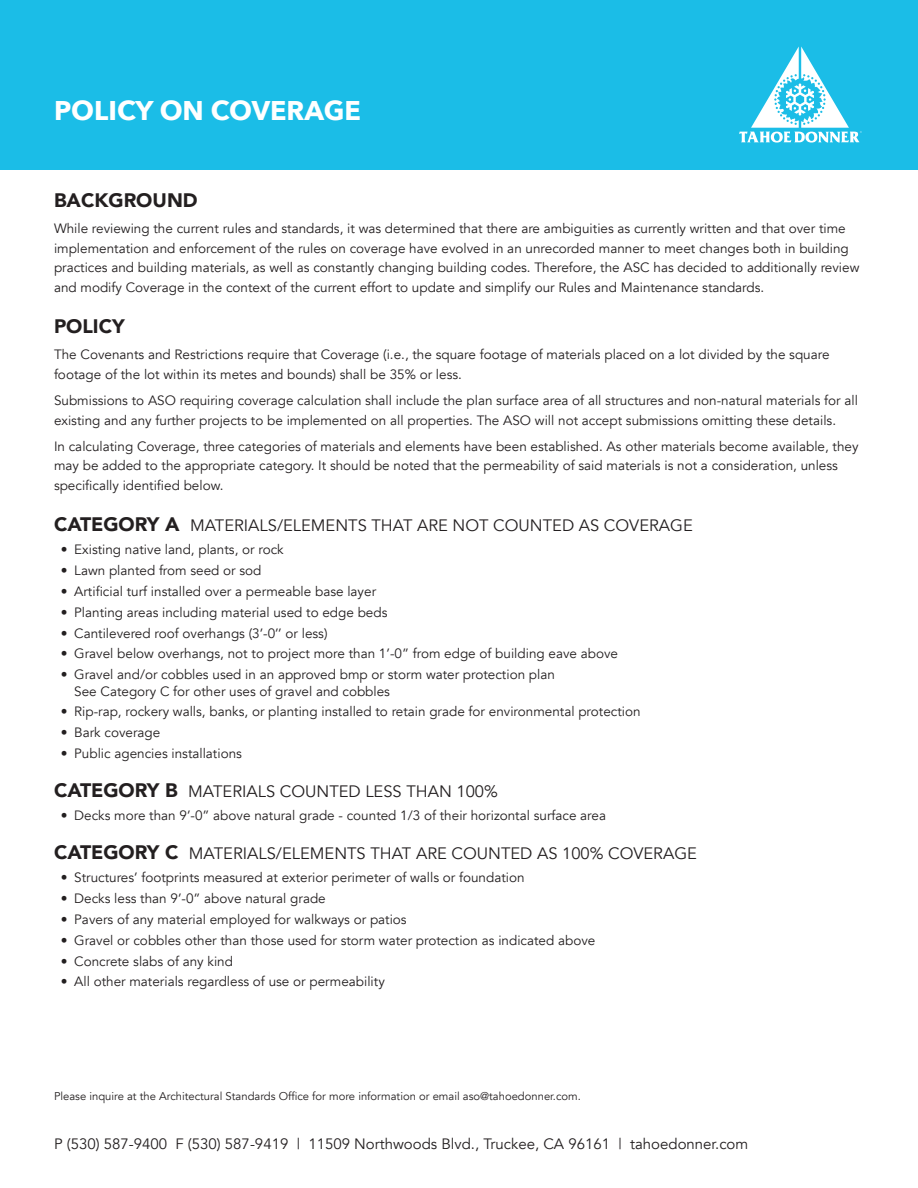
<style>
.page{position:relative;width:918px;height:1188px;background:#fff}
.page>*{position:absolute;margin:0;border:0;box-sizing:border-box;transform-origin:0 0}
.t1{font:700 27px "Avenir Next";color:#fff}
.t2{font:900 19.5px "Avenir";color:#231f20}
.t3{font:16.5px "Avenir";color:#231f20}
.t4{font:15px "Avenir";color:#231f20}
.t5{font:13.5px/19.5px "Avenir";color:#231f20}
.t6{font:11.25px "Avenir";color:#231f20}
.s1{font-weight:900;font-size:19.5px}
</style>
<div class="page">
<div style="left:0;top:0;width:918px;height:170px;background:#1bbde7"></div>
<svg style="left:739px;top:47px;width:123px;height:96px"></svg>
<p class="t1" style="left:54px;top:87px;width:308px">POLICY ON COVERAGE</p>
<p class="t2" style="left:54px;top:184px;width:145px">BACKGROUND</p>
<p class="t5" style="left:54px;top:219px;width:807px">While reviewing the current rules and standards, it was determined that there are ambiguities as currently written and that over time implementation and enforcement of the rules on coverage have evolved in an unrecorded manner to meet changes both in building practices and building materials, as well as constantly changing building codes. Therefore, the ASC has decided to additionally review and modify Coverage in the context of the current effort to update and simplify our Rules and Maintenance standards.</p>
<p class="t2" style="left:54px;top:310px;width:72px">POLICY</p>
<p class="t5" style="left:54px;top:345px;width:777px">The Covenants and Restrictions require that Coverage (i.e., the square footage of materials placed on a lot divided by the square footage of the lot within its metes and bounds) shall be 35% or less.</p>
<p class="t5" style="left:54px;top:391px;width:805px">Submissions to ASO requiring coverage calculation shall include the plan surface area of all structures and non-natural materials for all existing and any further projects to be implemented on all properties. The ASO will not accept submissions omitting these details.</p>
<p class="t5" style="left:54px;top:437px;width:806px">In calculating Coverage, three categories of materials and elements have been established. As other materials become available, they may be added to the appropriate category. It should be noted that the permeability of said materials is not a consideration, unless specifically identified below.</p>
<p class="t3" style="left:54px;top:515px;width:640px"><span class="s1">CATEGORY A</span> MATERIALS/ELEMENTS THAT ARE NOT COUNTED AS COVERAGE</p>
<p class="t5" style="left:61px;top:540px;width:224px">• Existing native land, plants, or rock</p>
<p class="t5" style="left:61px;top:561px;width:202px">• Lawn planted from seed or sod</p>
<p class="t5" style="left:61px;top:582px;width:317px">• Artificial turf installed over a permeable base layer</p>
<p class="t5" style="left:61px;top:603px;width:328px">• Planting areas including material used to edge beds</p>
<p class="t5" style="left:61px;top:623px;width:268px">• Cantilevered roof overhangs (3’-0’’ or less)</p>
<p class="t5" style="left:61px;top:644px;width:559px">• Gravel below overhangs, not to project more than 1’-0” from edge of building eave above</p>
<p class="t5" style="left:74px;top:667px;width:482px;line-height:16.5px;text-indent:-14px">• Gravel and/or cobbles used in an approved bmp or storm water protection plan<br>See Category C for other uses of gravel and cobbles</p>
<p class="t5" style="left:61px;top:702px;width:581px">• Rip-rap, rockery walls, banks, or planting installed to retain grade for environmental protection</p>
<p class="t5" style="left:61px;top:723px;width:101px">• Bark coverage</p>
<p class="t5" style="left:61px;top:744px;width:183px">• Public agencies installations</p>
<p class="t3" style="left:54px;top:781px;width:445px"><span class="s1">CATEGORY B</span> MATERIALS COUNTED LESS THAN 100%</p>
<p class="t5" style="left:61px;top:806px;width:547px">• Decks more than 9’-0” above natural grade - counted 1/3 of their horizontal surface area</p>
<p class="t3" style="left:54px;top:844px;width:645px"><span class="s1">CATEGORY C</span> MATERIALS/ELEMENTS THAT ARE COUNTED AS 100% COVERAGE</p>
<p class="t5" style="left:61px;top:868px;width:465px">• Structures’ footprints measured at exterior perimeter of walls or foundation</p>
<p class="t5" style="left:61px;top:889px;width:267px">• Decks less than 9’-0” above natural grade</p>
<p class="t5" style="left:61px;top:910px;width:347px">• Pavers of any material employed for walkways or patios</p>
<p class="t5" style="left:61px;top:931px;width:536px">• Gravel or cobbles other than those used for storm water protection as indicated above</p>
<p class="t5" style="left:61px;top:951px;width:174px">• Concrete slabs of any kind</p>
<p class="t5" style="left:61px;top:972px;width:326px">• All other materials regardless of use or permeability</p>
<p class="t6" style="left:54px;top:1090px;width:528px">Please inquire at the Architectural Standards Office for more information or email aso@tahoedonner.com.</p>
<p class="t4" style="left:54px;top:1135px;width:696px">P (530) 587-9400 F (530) 587-9419 | 11509 Northwoods Blvd., Truckee, CA 96161 | tahoedonner.com</p>
</div>
